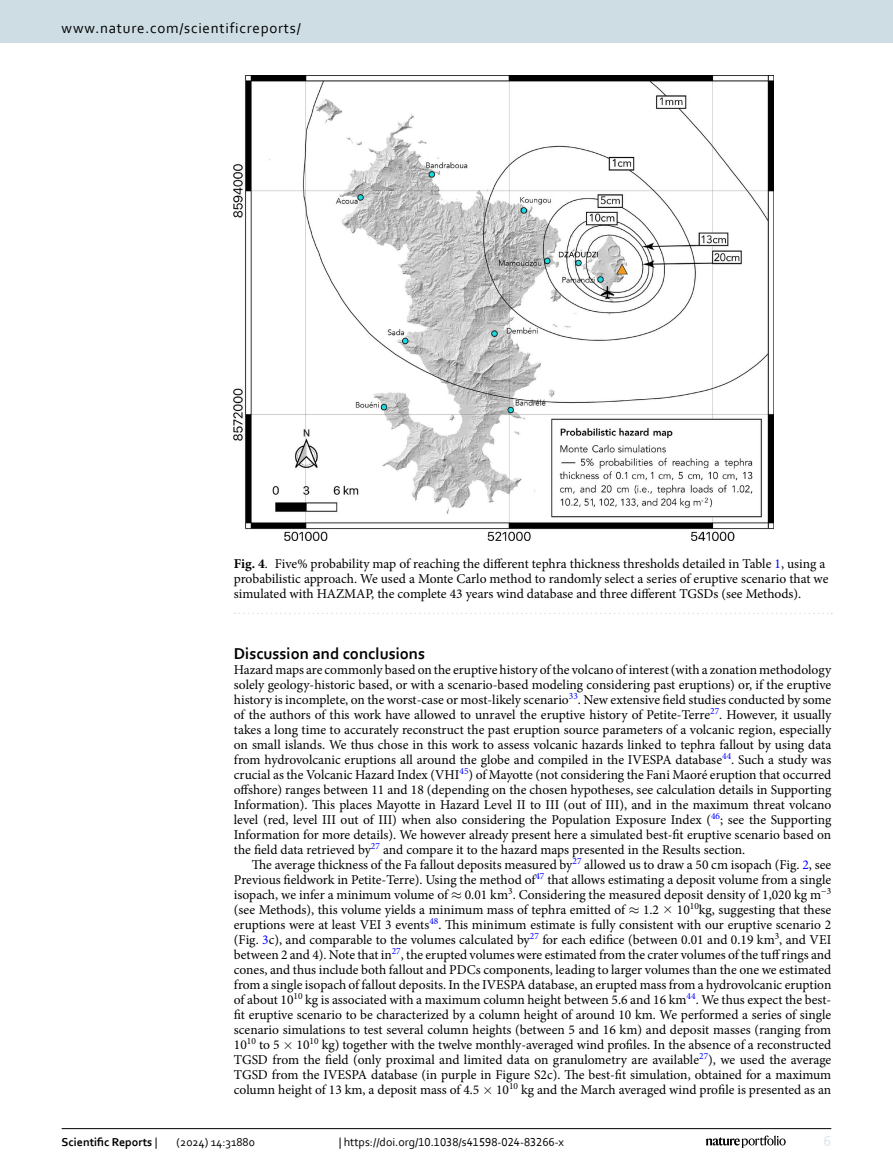
<style>
.page{position:relative;width:893px;height:1174px;background:#fff}
.page>*{position:absolute;margin:0;border:0;box-sizing:border-box;transform-origin:0 0}
.Head_1{font:700 16.5px "Corbel";color:#000}
.t1{font:15px "Corbel";letter-spacing:.05em;color:#000}
.t2{font:15px "Corbel";color:#d9e4eb}
.Body_Text_Indent{font:13.5px/15px "Minion Pro";letter-spacing:-.005em;color:#000;text-align:justify}
.Body_Text{font:13.5px/15px "Minion Pro";color:#000;text-align:justify}
.Figure_Caption{font:13.5px/15px "Minion Pro";color:#000}
.t3{font:12px "Corbel";color:#000}
.t4{font:700 12px "Corbel";color:#000}
.s1{font-weight:700}
.s2{color:#00f}
.s3{font-weight:400}
</style>
<div class="page">
<img style="left:234px;top:76px;width:539px;height:464px">
<svg style="left:235px;top:612px;width:597px;height:2px"></svg>
<hr style="left:62px;top:1128px;width:769px;height:1px;background:#000">
<svg style="left:706px;top:1135px;width:80px;height:12px"></svg>
<div style="left:0;top:0;width:893px;height:43px;background:#cedde4"></div>
<p class="t1" style="left:62px;top:18px;width:241px">www.nature.com/scientificreports/</p>
<p class="Figure_Caption" style="left:234px;top:556px;width:596px"><span class="s1">Fig. 4</span>. Five% probability map of reaching the different tephra thickness thresholds detailed in Table <span class="s2">1</span>, using a probabilistic approach. We used a Monte Carlo method to randomly select a series of eruptive scenario that we simulated with HAZMAP, the complete 43 years wind database and three different TGSDs (see Methods).</p>
<p class="Head_1" style="left:234px;top:643px;width:193px">Discussion and conclusions</p>
<p class="Body_Text" style="left:234px;top:662px;width:599px">Hazard maps are commonly based on the eruptive history of the volcano of interest (with a zonation methodology solely geology-historic based, or with a scenario-based modeling considering past eruptions) or, if the eruptive history is incomplete, on the worst-case or most-likely scenario<sup>33</sup>. New extensive field studies conducted by some of the authors of this work have allowed to unravel the eruptive history of Petite-Terre<sup>27</sup>. However, it usually takes a long time to accurately reconstruct the past eruption source parameters of a volcanic region, especially on small islands. We thus chose in this work to assess volcanic hazards linked to tephra fallout by using data from hydrovolcanic eruptions all around the globe and compiled in the IVESPA database<sup>44</sup>. Such a study was crucial as the Volcanic Hazard Index (VHI<sup>45</sup>) of Mayotte (not considering the Fani Maoré eruption that occurred offshore) ranges between 11 and 18 (depending on the chosen hypotheses, see calculation details in Supporting Information). This places Mayotte in Hazard Level II to III (out of III), and in the maximum threat volcano level (red, level III out of III) when also considering the Population Exposure Index (<sup>46</sup>; see the Supporting Information for more details). We however already present here a simulated best-fit eruptive scenario based on the field data retrieved by<sup>27</sup> and compare it to the hazard maps presented in the Results section.</p>
<p class="Body_Text_Indent" style="left:234px;top:857px;width:599px;text-indent:18px">The average thickness of the Fa fallout deposits measured by<sup>27</sup> allowed us to draw a 50 cm isopach (Fig. <span class="s2">2</span>, see Previous fieldwork in Petite-Terre). Using the method of<sup>47</sup> that allows estimating a deposit volume from a single isopach, we infer a minimum volume of ≈ 0.01 km<sup>3</sup>. Considering the measured deposit density of 1,020 kg m<sup>−3 </sup>(see Methods), this volume yields a minimum mass of tephra emitted of ≈ 1.2</p>
<p class="Body_Text_Indent" style="left:234px;top:902px;width:599px;text-indent:443px">10<sup>10</sup>kg, suggesting that these eruptions were at least VEI 3 events<sup>48</sup>. This minimum estimate is fully consistent with our eruptive scenario 2 (Fig. <span class="s2">3</span>c), and comparable to the volumes calculated by<sup>27</sup> for each edifice (between 0.01 and 0.19 km<sup>3</sup>, and VEI between 2 and 4). Note that in<sup>27</sup>, the erupted volumes were estimated from the crater volumes of the tuff rings and cones, and thus include both fallout and PDCs components, leading to larger volumes than the one we estimated from a single isopach of fallout deposits. In the IVESPA database, an erupted mass from a hydrovolcanic eruption of about 10<sup>10</sup> kg is associated with a maximum column height between 5.6 and 16 km<sup>44</sup>. We thus expect the best&shy;fit eruptive scenario to be characterized by a column height of around 10 km. We performed a series of single scenario simulations to test several column heights (between 5 and 16 km) and deposit masses (ranging from 10<sup>10</sup> to 5</p>
<p class="Body_Text_Indent" style="left:234px;top:1037px;width:599px;text-indent:63px">10<sup>10</sup> kg) together with the twelve monthly-averaged wind profiles. In the absence of a reconstructed TGSD from the field (only proximal and limited data on granulometry are available<sup>27</sup>), we used the average TGSD from the IVESPA database (in purple in Figure S2c). The best-fit simulation, obtained for a maximum column height of 13 km, a deposit mass of 4.5 10<sup>10</sup> kg and the March averaged wind profile is presented as an</p>
<p class="t4" style="left:62px;top:1134px;width:97px">Scientific Reports <span class="s3">|</span></p>
<p class="t3" style="left:177px;top:1134px;width:80px">(2024) 14:31880</p>
<p class="t3" style="left:339px;top:1134px;width:227px">| https://doi.org/10.1038/s41598-024-83266-x</p>
<p class="t2" style="left:824px;top:1132px;width:9px">6</p>
</div>
